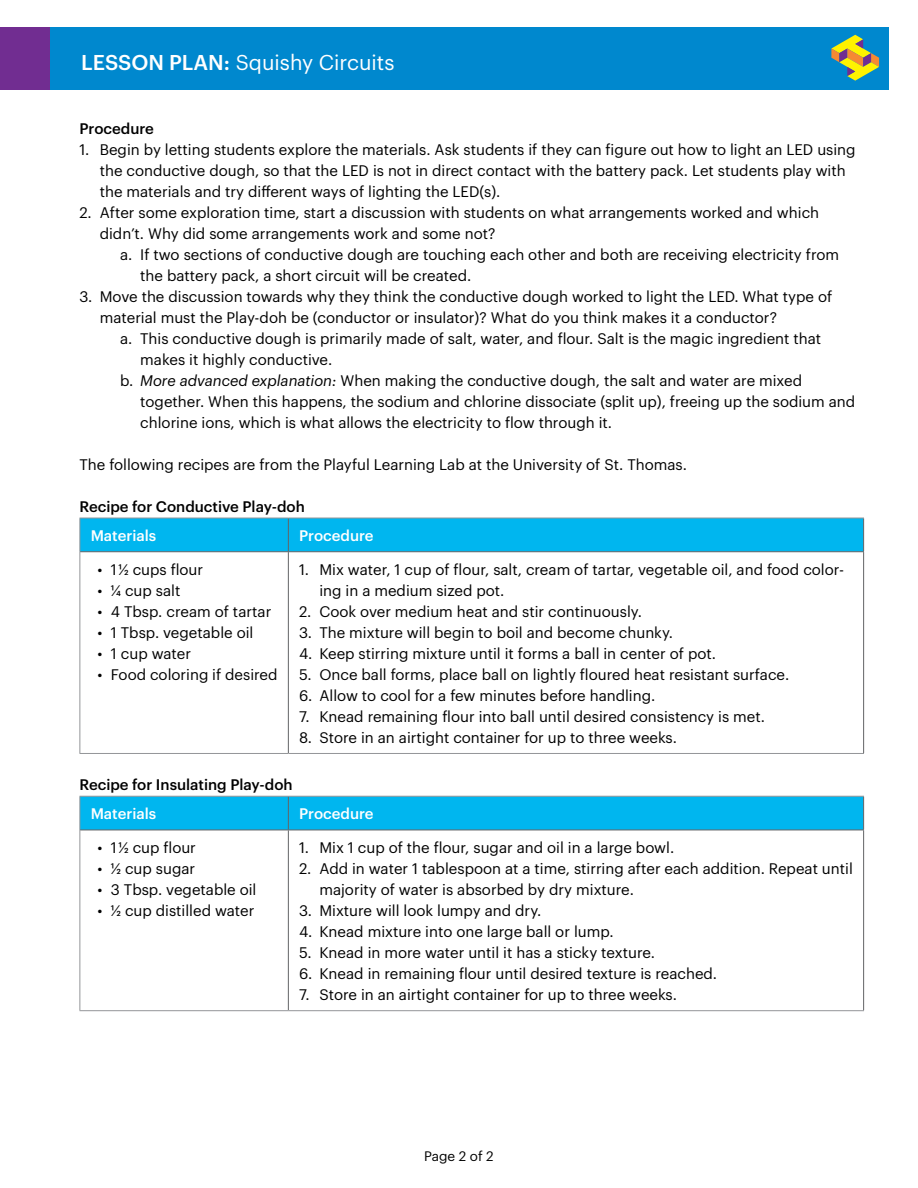
<style>
.page{position:relative;width:918px;height:1188px;background:#fff}
.page>*{position:absolute;margin:0;border:0;box-sizing:border-box;transform-origin:0 0}
.t1{font:21px "Graphik";color:#fff}
.t2{font:15px/21px "Graphik";color:#000}
.t3{font:500 15px "Graphik";color:#000}
.t4{font:500 15px "Graphik";color:#fff}
.t5{font:13.5px "Graphik";color:#000}
.s1{font-weight:500}
.s2{font-style:italic}
</style>
<div class="page">
<div style="left:26px;top:27px;width:864px;height:63px;background:#0088ce"></div>
<div style="left:0;top:27px;width:50px;height:63px;background:#712d91"></div>
<svg style="left:831px;top:35px;width:48px;height:46px"></svg>
<div style="left:81px;top:519px;width:782px;height:32px;background:#00b6ef"></div>
<hr style="left:288px;top:518px;width:1px;height:33px;background:#636466">
<hr style="left:863px;top:518px;width:1px;height:33px;background:#636466">
<hr style="left:288px;top:552px;width:1px;height:201px;background:#636466">
<hr style="left:863px;top:552px;width:1px;height:201px;background:#636466">
<hr style="left:80px;top:518px;width:208px;height:1px;background:#939598">
<hr style="left:80px;top:518px;width:1px;height:34px;background:#939598">
<hr style="left:288px;top:518px;width:576px;height:1px;background:#939598">
<hr style="left:80px;top:552px;width:1px;height:201px;background:#939598">
<hr style="left:80px;top:753px;width:208px;height:1px;background:#939598">
<hr style="left:288px;top:753px;width:576px;height:1px;background:#939598">
<hr style="left:80px;top:551px;width:208px;height:1px;background:#636466">
<hr style="left:288px;top:551px;width:576px;height:1px;background:#636466">
<div style="left:81px;top:797px;width:782px;height:33px;background:#00b6ef"></div>
<hr style="left:288px;top:797px;width:1px;height:33px;background:#636466">
<hr style="left:863px;top:797px;width:1px;height:33px;background:#636466">
<hr style="left:288px;top:830px;width:1px;height:180px;background:#636466">
<hr style="left:863px;top:830px;width:1px;height:180px;background:#636466">
<hr style="left:80px;top:796px;width:208px;height:1px;background:#939598">
<hr style="left:80px;top:797px;width:1px;height:33px;background:#939598">
<hr style="left:288px;top:796px;width:576px;height:1px;background:#939598">
<hr style="left:80px;top:830px;width:1px;height:180px;background:#939598">
<hr style="left:80px;top:1010px;width:208px;height:1px;background:#939598">
<hr style="left:288px;top:1010px;width:576px;height:1px;background:#939598">
<hr style="left:80px;top:830px;width:208px;height:1px;background:#636466">
<hr style="left:288px;top:830px;width:576px;height:1px;background:#636466">
<h1 class="t1" style="left:81px;top:46px;width:315px"><span class="s1">LESSON PLAN:</span> Squishy Circuits</h1>
<p class="t3" style="left:80px;top:117px;width:76px">Procedure</p>
<p class="t2" style="left:100px;top:137px;width:757px;text-indent:-20px">1. Begin by letting students explore the materials. Ask students if they can figure out how to light an LED using the conductive dough, so that the LED is not in direct contact with the battery pack. Let students play with the materials and try different ways of lighting the LED(s).</p>
<p class="t2" style="left:100px;top:200px;width:721px;text-indent:-20px">2. After some exploration time, start a discussion with students on what arrangements worked and which didn’t. Why did some arrangements work and some not?</p>
<p class="t2" style="left:140px;top:242px;width:700px;text-indent:-20px">a. If two sections of conductive dough are touching each other and both are receiving electricity from the battery pack, a short circuit will be created.</p>
<p class="t2" style="left:100px;top:284px;width:734px;text-indent:-20px">3. Move the discussion towards why they think the conductive dough worked to light the LED. What type of material must the Play-doh be (conductor or insulator)? What do you think makes it a conductor?</p>
<p class="t2" style="left:120px;top:326px;width:703px">a. This conductive dough is primarily made of salt, water, and flour. Salt is the magic ingredient that</p>
<p class="t2" style="left:140px;top:347px;width:194px">makes it highly conductive.</p>
<p class="t2" style="left:120px;top:368px;width:684px">b. <span class="s2">More advanced explanation:</span> When making the conductive dough, the salt and water are mixed</p>
<p class="t2" style="left:140px;top:389px;width:717px">together. When this happens, the sodium and chlorine dissociate (split up), freeing up the sodium and</p>
<p class="t2" style="left:140px;top:410px;width:473px">chlorine ions, which is what allows the electricity to flow through it.</p>
<p class="t2" style="left:79px;top:452px;width:609px">The following recipes are from the Playful Learning Lab at the University of St. Thomas.</p>
<p class="t3" style="left:79px;top:495px;width:227px">Recipe for Conductive Play-doh</p>
<p class="t4" style="left:91px;top:524px;width:67px">Materials</p>
<p class="t4" style="left:299px;top:524px;width:76px">Procedure</p>
<p class="t2" style="left:97px;top:558px;width:107px">• 1 ½ cups flour</p>
<p class="t2" style="left:97px;top:579px;width:84px">• ¼ cup salt</p>
<p class="t2" style="left:97px;top:600px;width:175px">• 4 Tbsp. cream of tartar</p>
<p class="t2" style="left:97px;top:621px;width:157px">• 1 Tbsp. vegetable oil</p>
<p class="t2" style="left:97px;top:642px;width:95px">• 1 cup water</p>
<p class="t2" style="left:97px;top:663px;width:182px">• Food coloring if desired</p>
<p class="t2" style="left:319px;top:558px;width:526px;text-indent:-20px">1. Mix water, 1 cup of flour, salt, cream of tartar, vegetable oil, and food color&shy;ing in a medium sized pot.</p>
<p class="t2" style="left:299px;top:600px;width:344px">2. Cook over medium heat and stir continuously.</p>
<p class="t2" style="left:299px;top:621px;width:376px">3. The mixture will begin to boil and become chunky.</p>
<p class="t2" style="left:299px;top:642px;width:418px">4. Keep stirring mixture until it forms a ball in center of pot.</p>
<p class="t2" style="left:299px;top:663px;width:492px">5. Once ball forms, place ball on lightly floured heat resistant surface.</p>
<p class="t2" style="left:299px;top:684px;width:358px">6. Allow to cool for a few minutes before handling.</p>
<p class="t2" style="left:299px;top:705px;width:467px">7. Knead remaining flour into ball until desired consistency is met.</p>
<p class="t2" style="left:299px;top:726px;width:379px">8. Store in an airtight container for up to three weeks.</p>
<p class="t3" style="left:79px;top:773px;width:215px">Recipe for Insulating Play-doh</p>
<p class="t4" style="left:91px;top:802px;width:67px">Materials</p>
<p class="t4" style="left:299px;top:802px;width:76px">Procedure</p>
<p class="t2" style="left:97px;top:836px;width:100px">• 1 ½ cup flour</p>
<p class="t2" style="left:97px;top:857px;width:99px">• ½ cup sugar</p>
<p class="t2" style="left:97px;top:878px;width:161px">• 3 Tbsp. vegetable oil</p>
<p class="t2" style="left:97px;top:899px;width:158px">• ½ cup distilled water</p>
<p class="t2" style="left:299px;top:836px;width:377px">1. Mix 1 cup of the flour, sugar and oil in a large bowl.</p>
<p class="t2" style="left:319px;top:857px;width:535px;text-indent:-20px">2. Add in water 1 tablespoon at a time, stirring after each addition. Repeat until majority of water is absorbed by dry mixture.</p>
<p class="t2" style="left:299px;top:899px;width:244px">3. Mixture will look lumpy and dry.</p>
<p class="t2" style="left:299px;top:920px;width:316px">4. Knead mixture into one large ball or lump.</p>
<p class="t2" style="left:299px;top:941px;width:357px">5. Knead in more water until it has a sticky texture.</p>
<p class="t2" style="left:299px;top:962px;width:420px">6. Knead in remaining flour until desired texture is reached.</p>
<p class="t2" style="left:299px;top:983px;width:379px">7. Store in an airtight container for up to three weeks.</p>
<p class="t5" style="left:424px;top:1146px;width:71px">Page 2 of 2</p>
</div>
